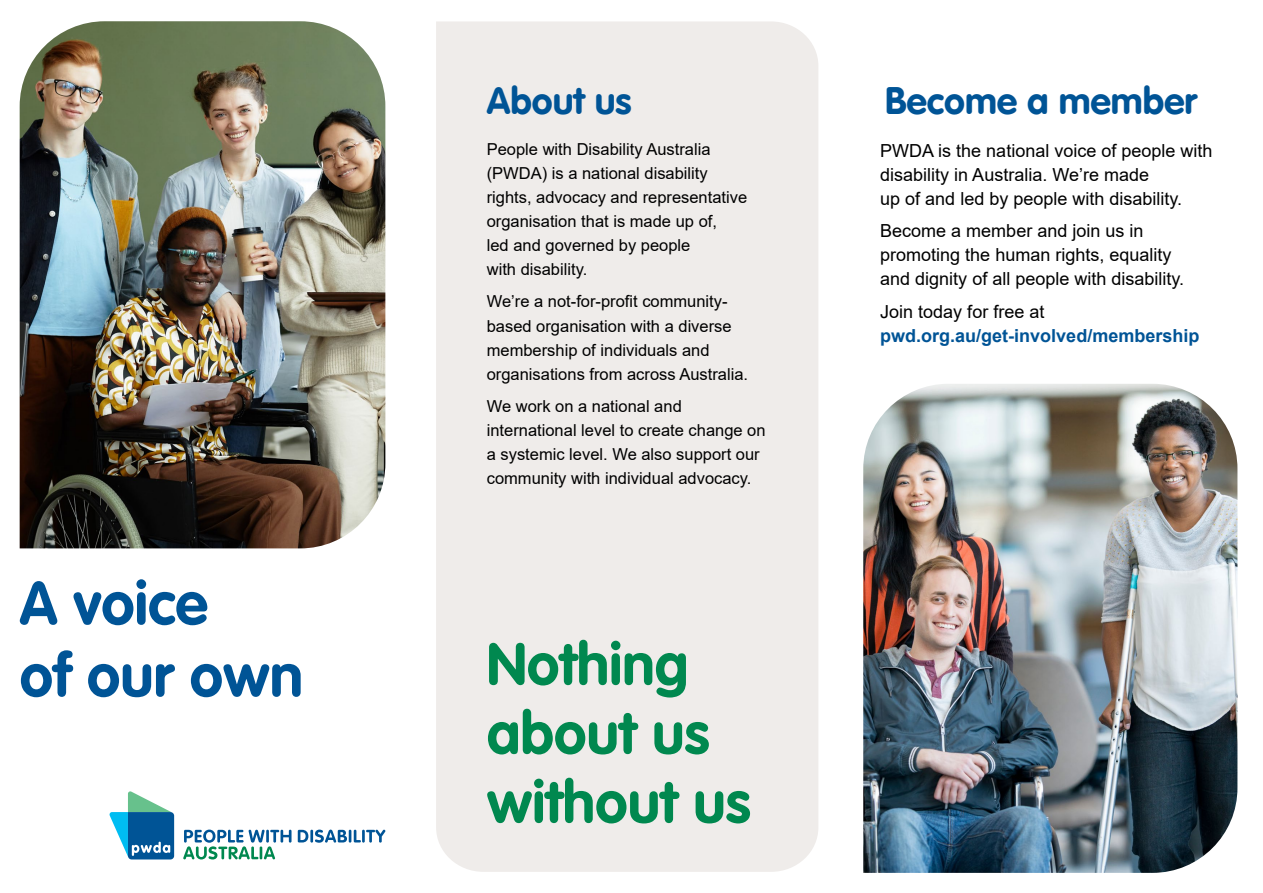
<style>
.page{position:relative;width:1263px;height:893px;background:#fff}
.page>*{position:absolute;margin:0;border:0;box-sizing:border-box;transform-origin:0 0}
.t1{font:60px/72px "VAG Rounded Bold";color:#005496}
.breakout_text{font:58.5px/69px "VAG Rounded Bold";color:#00884f}
.t2{font:37.5px "VAG Rounded Bold";color:#005496}
.t3{font:18px/24px "Arial";color:#000}
.t4{font:700 18px/24px "Arial";color:#005496}
.t5{font:16.5px/24px "Arial";color:#000}
.s1{font-weight:400;color:#000}
</style>
<div class="page">
<img style="left:20px;top:21px;width:365px;height:527px">
<svg style="left:183px;top:830px;width:109px;height:29px"></svg>
<svg style="left:298px;top:830px;width:87px;height:13px"></svg>
<svg style="left:110px;top:791px;width:64px;height:68px"></svg>
<div style="left:436px;top:21px;width:382px;height:851px;background:#efecea"></div>
<img style="left:863px;top:384px;width:374px;height:489px">
<h1 class="t1" style="left:20px;top:567px;width:285px">A voice<br>of our own</h1>
<h2 class="t2" style="left:487px;top:79px;width:146px">About us</h2>
<p class="t5" style="left:487px;top:137px;width:262px">People with Disability Australia (PWDA) is a national disability rights, advocacy and representative organisation that is made up of,<br>led and governed by people<br>with disability.</p>
<p class="t5" style="left:487px;top:290px;width:263px">We’re a not-for-profit community&shy;based organisation with a diverse membership of individuals and organisations from across Australia.</p>
<p class="t5" style="left:487px;top:394px;width:280px">We work on a national and international level to create change on a systemic level. We also support our community with individual advocacy.</p>
<p class="breakout_text" style="left:487px;top:629px;width:265px">Nothing about us without us</p>
<h2 class="t2" style="left:885px;top:79px;width:313px">Become a member</h2>
<p class="t3" style="left:880px;top:138px;width:334px">PWDA is the national voice of people with disability in Australia. We’re made<br>up of and led by people with disability.</p>
<p class="t3" style="left:880px;top:219px;width:305px">Become a member and join us in promoting the human rights, equality and dignity of all people with disability.</p>
<p class="t4" style="left:880px;top:300px;width:321px"><span class="s1">Join today for free at </span>pwd.org.au/get-involved/membership</p>
</div>
